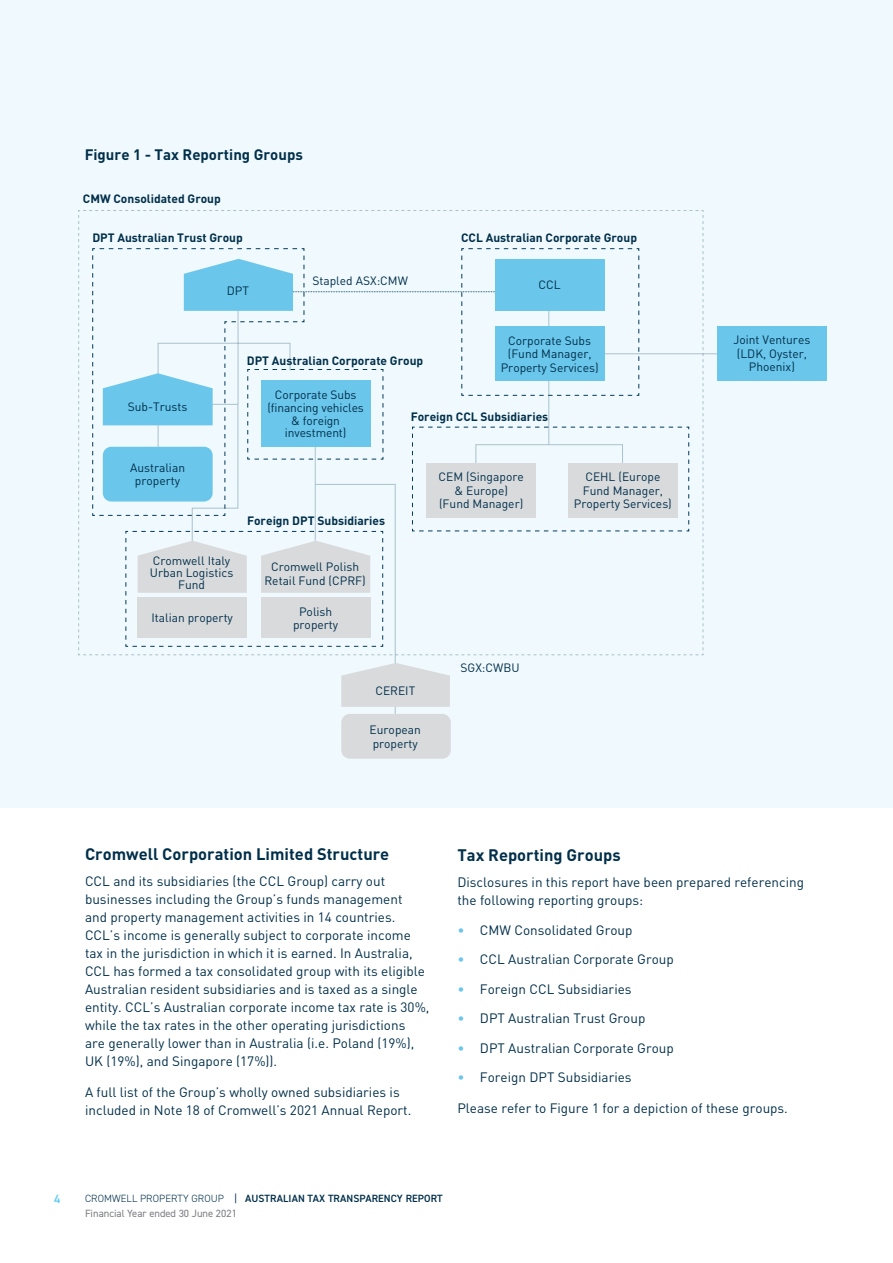
<style>
.page{position:relative;width:893px;height:1263px;background:#fff}
.page>*{position:absolute;margin:0;border:0;box-sizing:border-box;transform-origin:0 0}
.paragraph_first_para{font:700 16.5px "DIN";color:#002f4a}
.paragraph_body{font:700 15px "DIN";color:#002f4a}
.paragraph_body-2{font:13.5px/18px "DIN";color:#002f4a}
.paragraph_body-3{font:12px/13.5px "DIN";color:#002f4a;text-align:center}
.paragraph_body-4{font:700 12px "DIN";color:#002f4a}
.t1{font:600 12px "DIN2014";color:#63cdf3}
.t2{font:600 10.5px/15px "DIN2014";letter-spacing:.01em;color:#002f4a}
.s1{color:#6bc6eb}
.s2{font-weight:300}
.s3{font-weight:400}
.s4{font-weight:400;color:#7a7c7f}
</style>
<div class="page">
<div style="left:0;top:0;width:893px;height:808px;background:#f0f9fd"></div>
<hr style="left:573px;top:353px;width:191px;height:1px;background:#003e5e">
<div style="left:341px;top:714px;width:110px;height:45px;background:#d9dadc;border-radius:9px"></div>
<svg style="left:78px;top:210px;width:626px;height:512px"></svg>
<div style="left:495px;top:259px;width:109px;height:52px;background:#6bc6eb"></div>
<div style="left:495px;top:326px;width:109px;height:55px;background:#6bc6eb"></div>
<div style="left:717px;top:326px;width:109px;height:55px;background:#6bc6eb"></div>
<div style="left:427px;top:463px;width:109px;height:55px;background:#d9dadc"></div>
<div style="left:568px;top:463px;width:109px;height:55px;background:#d9dadc"></div>
<p class="paragraph_body" style="left:85px;top:144px;width:220px">Figure 1 - Tax Reporting Groups</p>
<p class="paragraph_body-4" style="left:83px;top:190px;width:139px">CMW Consolidated Group</p>
<p class="paragraph_body-4" style="left:92px;top:230px;width:152px">DPT Australian Trust Group</p>
<p class="paragraph_body-3" style="left:227px;top:283px;width:24px">DPT</p>
<p class="paragraph_body-3" style="left:312px;top:273px;width:97px">Stapled ASX:CMW</p>
<p class="paragraph_body-4" style="left:247px;top:353px;width:178px">DPT Australian Corporate Group</p>
<p class="paragraph_body-4" style="left:461px;top:230px;width:177px">CCL Australian Corporate Group</p>
<p class="paragraph_body-3" style="left:539px;top:278px;width:24px">CCL</p>
<p class="paragraph_body-3" style="left:501px;top:333px;width:99px">Corporate Subs (Fund Manager,<br>Property Services)</p>
<p class="paragraph_body-3" style="left:733px;top:333px;width:78px">Joint Ventures</p>
<p class="paragraph_body-3" style="left:737px;top:347px;width:72px">(LDK, Oyster,<br>Phoenix)</p>
<p class="paragraph_body-3" style="left:128px;top:399px;width:61px">Sub-Trusts</p>
<p class="paragraph_body-3" style="left:130px;top:461px;width:57px">Australian property</p>
<p class="paragraph_body-3" style="left:150px;top:555px;width:85px;line-height:12px">Cromwell Italy<br>Urban Logistics<br>Fund</p>
<p class="paragraph_body-3" style="left:151px;top:611px;width:83px">Italian property</p>
<p class="paragraph_body-3" style="left:267px;top:388px;width:98px;line-height:12.8px">Corporate Subs (financing vehicles &amp; foreign investment)</p>
<p class="paragraph_body-4" style="left:247px;top:513px;width:140px">Foreign DPT Subsidiaries</p>
<p class="paragraph_body-3" style="left:264px;top:560px;width:103px">Cromwell Polish<br>Retail Fund (CPRF)</p>
<p class="paragraph_body-3" style="left:293px;top:604px;width:47px">Polish property</p>
<p class="paragraph_body-4" style="left:411px;top:408px;width:139px">Foreign CCL Subsidiaries</p>
<p class="paragraph_body-3" style="left:439px;top:470px;width:87px">CEM (Singapore</p>
<p class="paragraph_body-3" style="left:454px;top:483px;width:55px">&amp; Europe)</p>
<p class="paragraph_body-3" style="left:439px;top:497px;width:86px">(Fund Manager)</p>
<p class="paragraph_body-3" style="left:460px;top:661px;width:61px">SGX:CWBU</p>
<p class="paragraph_body-3" style="left:375px;top:683px;width:41px">CEREIT</p>
<p class="paragraph_body-3" style="left:370px;top:723px;width:53px;text-align:left">European property</p>
<p class="paragraph_body-3" style="left:585px;top:470px;width:76px">CEHL (Europe</p>
<p class="paragraph_body-3" style="left:574px;top:483px;width:99px">Fund Manager,<br>Property Services)</p>
<p class="paragraph_first_para" style="left:85px;top:843px;width:306px">Cromwell Corporation Limited Structure</p>
<p class="paragraph_body-2" style="left:85px;top:872px;width:346px">CCL and its subsidiaries (the CCL Group) carry out businesses including the Group’s funds management<br>and property management activities in 14 countries.<br>CCL’s income is generally subject to corporate income tax in the jurisdiction in which it is earned. In Australia, CCL has formed a tax consolidated group with its eligible Australian resident subsidiaries and is taxed as a single entity. CCL’s Australian corporate income tax rate is 30%, while the tax rates in the other operating jurisdictions<br>are generally lower than in Australia (i.e. Poland (19%), UK (19%), and Singapore (17%)).</p>
<p class="paragraph_body-2" style="left:85px;top:1083px;width:328px">A full list of the Group’s wholly owned subsidiaries is included in Note 18 of Cromwell’s 2021 Annual Report.</p>
<p class="paragraph_first_para" style="left:457px;top:844px;width:165px">Tax Reporting Groups</p>
<p class="paragraph_body-2" style="left:457px;top:873px;width:348px">Disclosures in this report have been prepared referencing the following reporting groups:</p>
<p class="paragraph_body-2" style="left:457px;top:920px;width:176px"><span class="s1">•</span> CMW Consolidated Group</p>
<p class="paragraph_body-2" style="left:457px;top:950px;width:218px"><span class="s1">•</span> CCL Australian Corporate Group</p>
<p class="paragraph_body-2" style="left:457px;top:979px;width:176px"><span class="s1">•</span> Foreign CCL Subsidiaries</p>
<p class="paragraph_body-2" style="left:457px;top:1009px;width:189px"><span class="s1">•</span> DPT Australian Trust Group</p>
<p class="paragraph_body-2" style="left:457px;top:1038px;width:218px"><span class="s1">•</span> DPT Australian Corporate Group</p>
<p class="paragraph_body-2" style="left:457px;top:1068px;width:176px"><span class="s1">•</span> Foreign DPT Subsidiaries</p>
<p class="paragraph_body-2" style="left:457px;top:1099px;width:332px">Please refer to Figure 1 for a depiction of these groups.</p>
<p class="t1" style="left:54px;top:1191px;width:8px">4</p>
<p class="t2" style="left:85px;top:1191px;width:359px"><span class="s2">CROMWELL PROPERTY GROUP</span> <span class="s3">|</span> AUSTRALIAN TAX TRANSPARENCY REPORT<br><span class="s4">Financial Year ended 30 June 2021</span></p>
</div>
